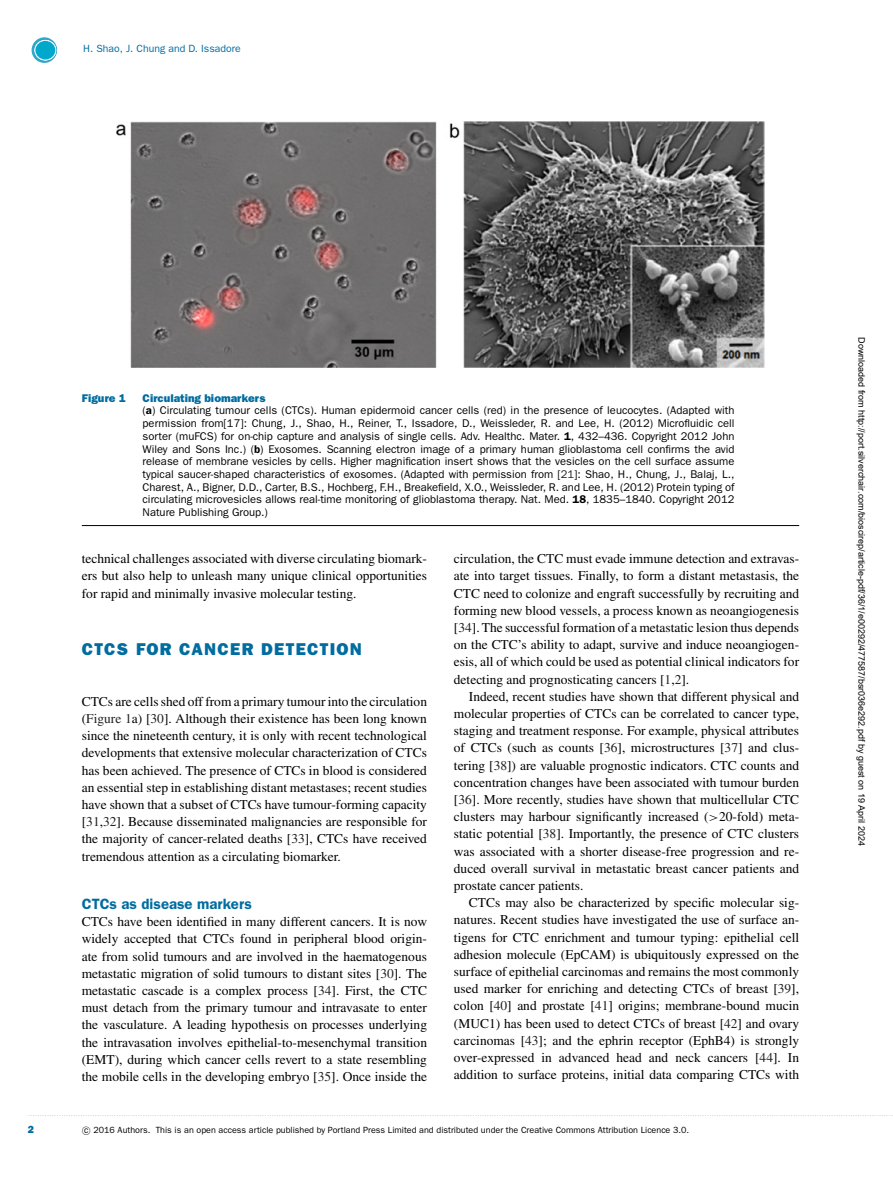
<style>
.page{position:relative;width:893px;height:1183px;background:#fff}
.page>*{position:absolute;margin:0;border:0;box-sizing:border-box;transform-origin:0 0}
.t1{font:800 17.25px "Franklin Gothic";letter-spacing:.075em;color:#006ca0}
.t2{font:600 15px "Franklin Gothic";color:#006ca0}
.t3{font:13.5px/17.2px "Times";color:#000;text-align:justify}
.t4{font:11.25px/12.8px "Franklin Gothic";color:#000}
.t5{font:800 11.25px "Franklin Gothic";color:#006ca0}
.t6{font:10.5px "Franklin Gothic";color:#006ca0}
.t7{font:800 10.5px "Franklin Gothic";color:#006ca0}
.t8{font:9px "Franklin Gothic";color:#000}
.t9{font:9px "Arial";color:#000}
.s1{font-weight:800;color:#006ca0}
.s2{font-weight:600}
.s3{color:#231f20}
.s4{font-family:"RMTMI"}
.s5{font-family:"CMSY10"}
</style>
<div class="page">
<svg style="left:32px;top:37px;width:25px;height:26px"></svg>
<svg style="left:34px;top:39px;width:23px;height:22px"></svg>
<div style="left:35px;top:41px;width:20px;height:18px;background:#00a8cb;border-radius:50%"></div>
<img style="left:116px;top:122px;width:648px;height:245px">
<hr style="left:82px;top:525px;width:717px;height:1px;background:#000">
<p class="t6" style="left:83px;top:45px;width:159px">H. Shao, J. Chung and D. Issadore</p>
<p class="t5" style="left:82px;top:394px;width:46px">Figure 1</p>
<p class="t4" style="left:143px;top:392px;width:593px"><span class="s1">Circulating biomarkers<br></span>(<span class="s2">a</span>) Circulating tumour cells (CTCs). Human epidermoid cancer cells (red) in the presence of leucocytes. (Adapted with permission from[17]: Chung, J., Shao, H., Reiner, T., Issadore, D., Weissleder, R. and Lee, H. (2012) Microfluidic cell sorter (muFCS) for on-chip capture and analysis of single cells. Adv. Healthc. Mater. <span class="s2">1</span>, 432–436. Copyright 2012 John Wiley and Sons Inc.) (<span class="s2">b</span>) Exosomes. Scanning electron image of a primary human glioblastoma cell confirms the avid release of membrane vesicles by cells. Higher magnification insert shows that the vesicles on the cell surface assume typical saucer-shaped characteristics of exosomes. (Adapted with permission from [<span class="s3">21</span>]: Shao, H., Chung, J., Balaj, L., Charest, A., Bigner, D.D., Carter, B.S., Hochberg, F.H., Breakefield, X.O., Weissleder, R. and Lee, H. (2012) Protein typing of circulating microvesicles allows real-time monitoring of glioblastoma therapy. Nat. Med. <span class="s2">18</span>, 1835–1840. Copyright 2012<br>Nature Publishing Group.)</p>
<p class="t3" style="left:82px;top:551px;width:347px">technical challenges associated with diverse circulating biomark&shy;ers but also help to unleash many unique clinical opportunities for rapid and minimally invasive molecular testing.</p>
<p class="t3" style="left:454px;top:551px;width:347px">circulation, the CTC must evade immune detection and extravas&shy;ate into target tissues. Finally, to form a distant metastasis, the CTC need to colonize and engraft successfully by recruiting and forming new blood vessels, a process known as neoangiogenesis [<span class="s3">34</span>]. The successful formation of a metastatic lesion thus depends on the CTC’s ability to adapt, survive and induce neoangiogen&shy;esis, all of which could be used as potential clinical indicators for detecting and prognosticating cancers [<span class="s3">1</span>,<span class="s3">2</span>].</p>
<p class="t3" style="left:454px;top:688px;width:347px;text-indent:15px">Indeed, recent studies have shown that different physical and molecular properties of CTCs can be correlated to cancer type, staging and treatment response. For example, physical attributes of CTCs (such as counts [<span class="s3">36</span>], microstructures [<span class="s3">37</span>] and clus&shy;tering [<span class="s3">38</span>]) are valuable prognostic indicators. CTC counts and concentration changes have been associated with tumour burden [<span class="s3">36</span>]. More recently, studies have shown that multicellular CTC clusters may harbour significantly increased (<span class="s4">&gt;</span>20-fold) meta&shy;static potential [<span class="s3">38</span>]. Importantly, the presence of CTC clusters was associated with a shorter disease-free progression and re&shy;duced overall survival in metastatic breast cancer patients and prostate cancer patients.</p>
<p class="t3" style="left:454px;top:895px;width:347px;text-indent:15px">CTCs may also be characterized by specific molecular sig&shy;natures. Recent studies have investigated the use of surface an&shy;tigens for CTC enrichment and tumour typing: epithelial cell adhesion molecule (EpCAM) is ubiquitously expressed on the surface of epithelial carcinomas and remains the most commonly used marker for enriching and detecting CTCs of breast [<span class="s3">39</span>], colon [<span class="s3">40</span>] and prostate [<span class="s3">41</span>] origins; membrane-bound mucin (MUC1) has been used to detect CTCs of breast [<span class="s3">42</span>] and ovary carcinomas [<span class="s3">43</span>]; and the ephrin receptor (EphB4) is strongly over-expressed in advanced head and neck cancers [<span class="s3">44</span>]. In addition to surface proteins, initial data comparing CTCs with</p>
<p class="t1" style="left:82px;top:643px;width:282px">CTCS FOR CANCER DETECTION</p>
<p class="t3" style="left:82px;top:693px;width:347px">CTCs are cells shed off from a primary tumour into the circulation (<span class="s3">Figure 1</span>a) [<span class="s3">30</span>]. Although their existence has been long known since the nineteenth century, it is only with recent technological developments that extensive molecular characterization of CTCs has been achieved. The presence of CTCs in blood is considered an essential step in establishing distant metastases; recent studies have shown that a subset of CTCs have tumour-forming capacity [<span class="s3">31</span>,<span class="s3">32</span>]. Because disseminated malignancies are responsible for the majority of cancer-related deaths [<span class="s3">33</span>], CTCs have received tremendous attention as a circulating biomarker.</p>
<p class="t2" style="left:82px;top:898px;width:172px">CTCs as disease markers</p>
<p class="t3" style="left:82px;top:914px;width:347px">CTCs have been identified in many different cancers. It is now widely accepted that CTCs found in peripheral blood origin&shy;ate from solid tumours and are involved in the haematogenous metastatic migration of solid tumours to distant sites [<span class="s3">30</span>]. The metastatic cascade is a complex process [<span class="s3">34</span>]. First, the CTC must detach from the primary tumour and intravasate to enter the vasculature. A leading hypothesis on processes underlying the intravasation involves epithelial-to-mesenchymal transition (EMT), during which cancer cells revert to a state resembling the mobile cells in the developing embryo [<span class="s3">35</span>]. Once inside the</p>
<p class="t7" style="left:28px;top:1125px;width:8px">2</p>
<p class="t8" style="left:82px;top:1126px;width:609px"><span class="s5">-</span>c 2016 Authors. This is an open access article published by Portland Press Limited and distributed under the Creative Commons Attribution Licence 3.0.</p>
<p class="t9" style="left:865px;top:337px;width:510px;rotate:90deg">Downloaded from http://port.silverchair.com/bioscirep/article-pdf/36/1/e00292/477587/bsr036e292.pdf by guest on 19 April 2024</p>
</div>
